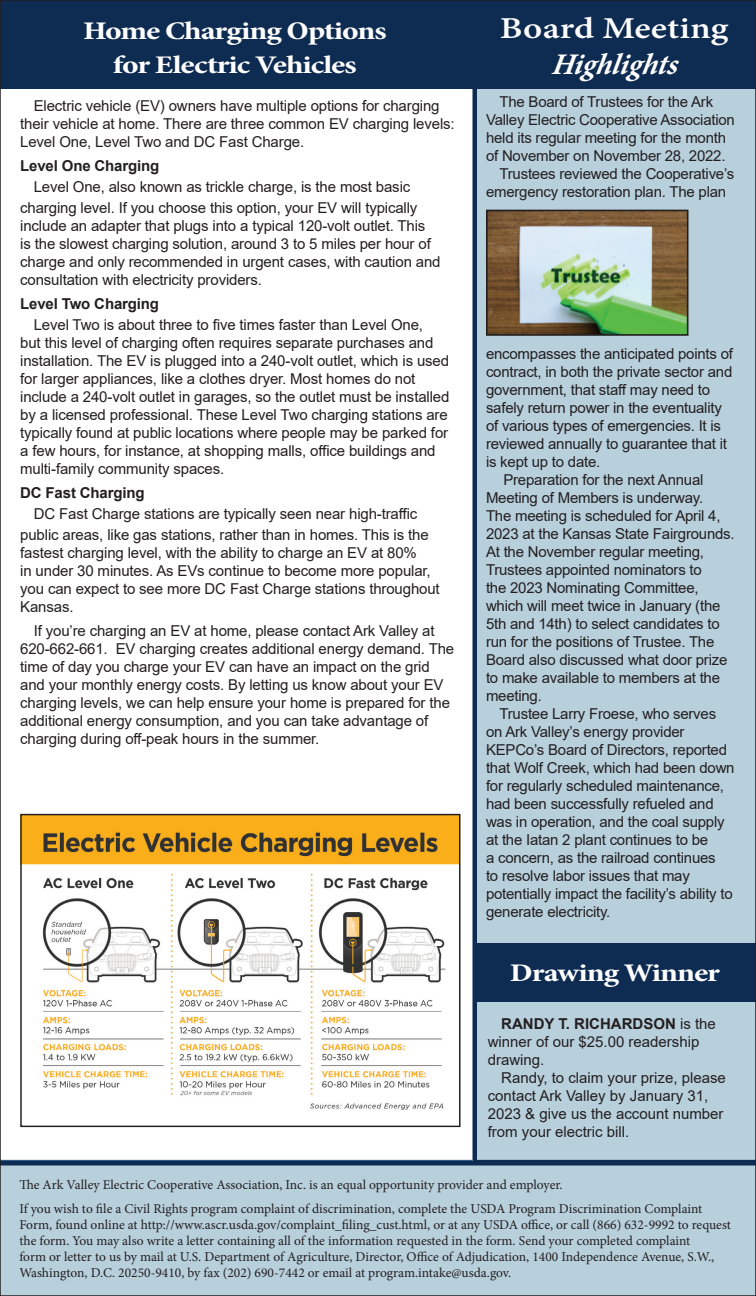
<style>
.page{position:relative;width:756px;height:1296px;background:#fff}
.page>*{position:absolute;margin:0;border:0;box-sizing:border-box;transform-origin:0 0}
.t1{font:700 33px "Adobe Devanagari";color:#fff;scale:1.23 1}
.t2{font:italic 700 30px "Minion Pro";color:#fff}
.t3{font:700 condensed 25.65px/34.2px "Minion Pro";letter-spacing:-.03em;color:#fff;text-align:center;scale:1.33 1}
.t4{font:15px/18px "Arial";letter-spacing:-.01em;color:#231f20}
.t5{font:700 15px "Arial";letter-spacing:-.01em;color:#231f20}
.t6{font:13.5px/16.2px "Minion Pro";color:#231f20}
.s1{font-weight:700}
</style>
<div class="page">
<div style="left:472px;top:89px;width:281px;height:1072px;background:#b8cfdc"></div>
<div style="left:0;top:0;width:756px;height:89px;background:#0e2b51"></div>
<img style="left:22px;top:816px;width:436px;height:294px">
<div style="left:20px;top:814px;width:440px;height:313px;border:1px solid #231f20"></div>
<hr style="left:0;top:1160px;width:473px;height:4px;background:#2f5a8a">
<div style="left:477px;top:944px;width:279px;height:58px;background:#0e2b51"></div>
<img style="left:489px;top:213px;width:196px;height:120px">
<div style="left:486px;top:210px;width:202px;height:126px;border:2px solid #231f20"></div>
<div style="left:3px;top:1161px;width:750px;height:132px;background:#b8cfdc"></div>
<h3 class="t3" style="left:83px;top:13px;width:230px">Home Charging Options for Electric Vehicles</h3>
<p class="t4" style="left:20px;top:97px;width:436px;text-indent:14px">Electric vehicle (EV) owners have multiple options for charging their vehicle at home. There are three common EV charging levels:<br>Level One, Level Two and DC Fast Charge.</p>
<p class="t5" style="left:20px;top:155px;width:141px">Level One Charging</p>
<p class="t4" style="left:20px;top:176px;width:399px;line-height:21px;text-align:center">Level One, also known as trickle charge, is the most basic charging level. If you choose this option, your EV will typically</p>
<p class="t4" style="left:20px;top:217px;width:422px">include an adapter that plugs into a typical 120-volt outlet. This<br>is the slowest charging solution, around 3 to 5 miles per hour of charge and only recommended in urgent cases, with caution and consultation with electricity providers.</p>
<p class="t5" style="left:20px;top:293px;width:140px">Level Two Charging</p>
<p class="t4" style="left:20px;top:316px;width:431px;text-indent:14px">Level Two is about three to five times faster than Level One,<br>but this level of charging often requires separate purchases and installation. The EV is plugged into a 240-volt outlet, which is used for larger appliances, like a clothes dryer. Most homes do not include a 240-volt outlet in garages, so the outlet must be installed by a licensed professional. These Level Two charging stations are typically found at public locations where people may be parked for a few hours, for instance, at shopping malls, office buildings and multi-family community spaces.</p>
<p class="t5" style="left:20px;top:482px;width:126px">DC Fast Charging</p>
<p class="t4" style="left:20px;top:503px;width:410px;line-height:21px;text-align:center">DC Fast Charge stations are typically seen near high-traffic public areas, like gas stations, rather than in homes. This is the</p>
<p class="t4" style="left:20px;top:544px;width:421px">fastest charging level, with the ability to charge an EV at 80%<br>in under 30 minutes. As EVs continue to become more popular, you can expect to see more DC Fast Charge stations throughout Kansas.</p>
<p class="t4" style="left:20px;top:622px;width:435px;text-indent:14px">If you’re charging an EV at home, please contact Ark Valley at 620-662-661. EV charging creates additional energy demand. The time of day you charge your EV can have an impact on the grid and your monthly energy costs. By letting us know about your EV charging levels, we can help ensure your home is prepared for the additional energy consumption, and you can take advantage of charging during off-peak hours in the summer.</p>
<h1 class="t1" style="left:500px;top:10px;width:187px">Board Meeting</h1>
<h2 class="t2" style="left:551px;top:43px;width:135px">Highlights</h2>
<p class="t4" style="left:500px;top:93px;width:215px">The Board of Trustees for the Ark</p>
<p class="t4" style="left:486px;top:111px;width:250px">Valley Electric Cooperative Association</p>
<p class="t4" style="left:486px;top:129px;width:242px">held its regular meeting for the month</p>
<p class="t4" style="left:486px;top:147px;width:241px">of November on November 28, 2022.</p>
<p class="t4" style="left:500px;top:165px;width:236px">Trustees reviewed the Cooperative’s</p>
<p class="t4" style="left:486px;top:183px;width:242px">emergency restoration plan. The plan</p>
<p class="t4" style="left:486px;top:345px;width:249px">encompasses the anticipated points of</p>
<p class="t4" style="left:486px;top:363px;width:248px">contract, in both the private sector and</p>
<p class="t4" style="left:486px;top:381px;width:226px">government, that staff may need to</p>
<p class="t4" style="left:486px;top:399px;width:237px">safely return power in the eventuality</p>
<p class="t4" style="left:486px;top:417px;width:237px">of various types of emergencies. It is</p>
<p class="t4" style="left:486px;top:435px;width:242px">reviewed annually to guarantee that it</p>
<p class="t4" style="left:486px;top:453px;width:116px">is kept up to date.</p>
<p class="t4" style="left:503px;top:471px;width:202px">Preparation for the next Annual</p>
<p class="t4" style="left:486px;top:489px;width:219px">Meeting of Members is underway.</p>
<p class="t4" style="left:486px;top:507px;width:236px">The meeting is scheduled for April 4,</p>
<p class="t4" style="left:486px;top:525px;width:250px">2023 at the Kansas State Fairgrounds.</p>
<p class="t4" style="left:486px;top:543px;width:220px">At the November regular meeting,</p>
<p class="t4" style="left:486px;top:561px;width:217px">Trustees appointed nominators to</p>
<p class="t4" style="left:486px;top:579px;width:214px">the 2023 Nominating Committee,</p>
<p class="t4" style="left:486px;top:597px;width:236px">which will meet twice in January (the</p>
<p class="t4" style="left:486px;top:615px;width:235px">5th and 14th) to select candidates to</p>
<p class="t4" style="left:486px;top:633px;width:230px">run for the positions of Trustee. The</p>
<p class="t4" style="left:486px;top:651px;width:243px">Board also discussed what door prize</p>
<p class="t4" style="left:486px;top:669px;width:236px">to make available to members at the</p>
<p class="t4" style="left:486px;top:687px;width:57px">meeting.</p>
<p class="t4" style="left:500px;top:705px;width:218px">Trustee Larry Froese, who serves</p>
<p class="t4" style="left:486px;top:723px;width:200px">on Ark Valley’s energy provider</p>
<p class="t4" style="left:486px;top:741px;width:243px">KEPCo’s Board of Directors, reported</p>
<p class="t4" style="left:486px;top:759px;width:250px">that Wolf Creek, which had been down</p>
<p class="t4" style="left:486px;top:777px;width:240px">for regularly scheduled maintenance,</p>
<p class="t4" style="left:486px;top:795px;width:229px">had been successfully refueled and</p>
<p class="t4" style="left:486px;top:813px;width:240px">was in operation, and the coal supply</p>
<p class="t4" style="left:486px;top:831px;width:224px">at the Iatan 2 plant continues to be</p>
<p class="t4" style="left:486px;top:849px;width:231px">a concern, as the railroad continues</p>
<p class="t4" style="left:486px;top:867px;width:205px">to resolve labor issues that may</p>
<p class="t4" style="left:486px;top:885px;width:248px">potentially impact the facility’s ability to</p>
<p class="t4" style="left:486px;top:903px;width:126px">generate electricity.</p>
<h3 class="t3" style="left:510px;top:955px;width:160px">Drawing Winner</h3>
<p class="t4" style="left:488px;top:1014px;width:230px;text-indent:14px"><span class="s1">RANDY T. RICHARDSON</span> is the winner of our $25.00 readership drawing.</p>
<p class="t4" style="left:488px;top:1068px;width:240px;text-indent:14px">Randy, to claim your prize, please contact Ark Valley by January 31,<br>2023 &amp; give us the account number from your electric bill.</p>
<p class="t6" style="left:19px;top:1173px;width:684px;line-height:23.4px">The Ark Valley Electric Cooperative Association, Inc. is an equal opportunity provider and employer.<br>If you wish to file a Civil Rights program complaint of discrimination, complete the USDA Program Discrimination Complaint</p>
<p class="t6" style="left:19px;top:1216px;width:713px">Form, found online at http://www.ascr.usda.gov/complaint_filing_cust.html, or at any USDA office, or call (866) 632-9992 to request the form. You may also write a letter containing all of the information requested in the form. Send your completed complaint<br>form or letter to us by mail at U.S. Department of Agriculture, Director, Office of Adjudication, 1400 Independence Avenue, S.W., Washington, D.C. 20250-9410, by fax (202) 690-7442 or email at program.intake@usda.gov.</p>
</div>
